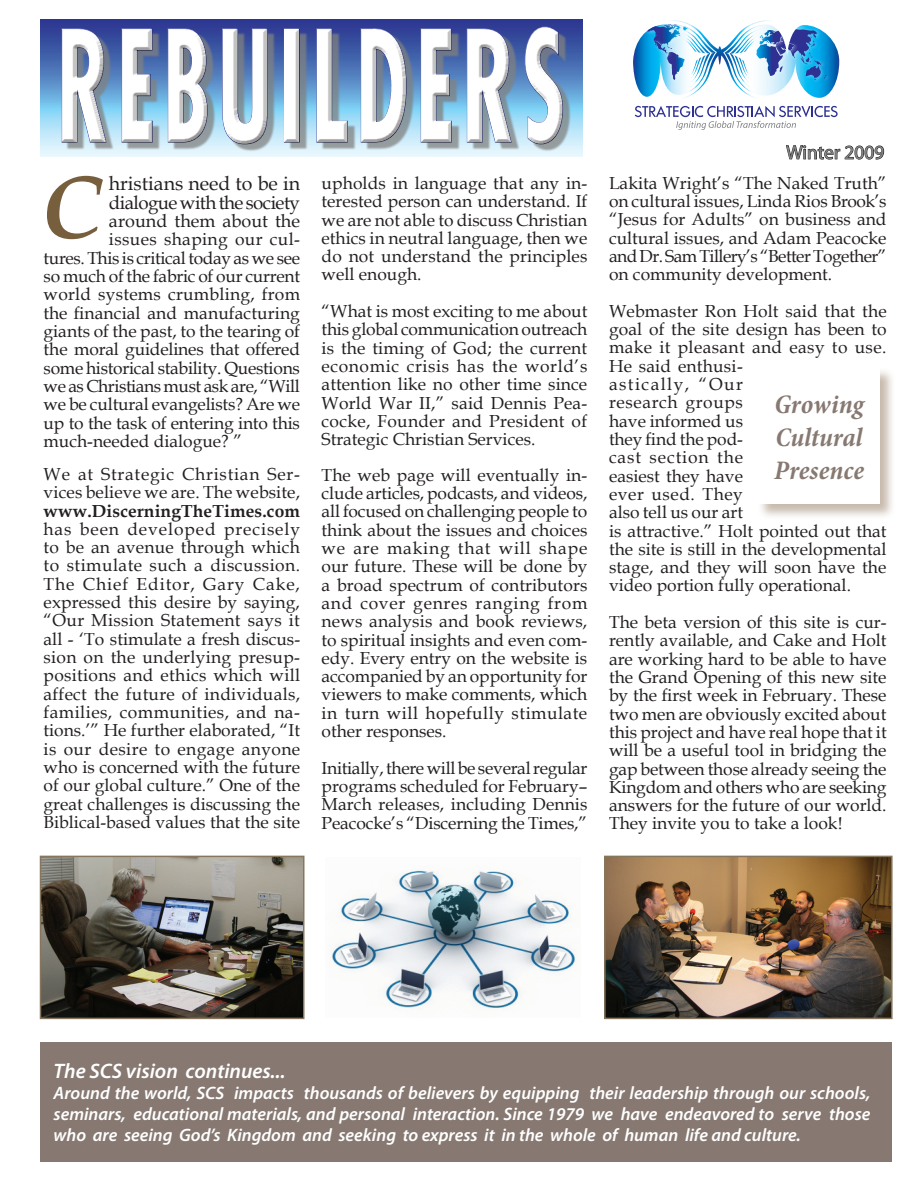
<style>
.page{position:relative;width:918px;height:1188px;background:#fff}
.page>*{position:absolute;margin:0;border:0;box-sizing:border-box;transform-origin:0 0}
.t1{font:700 condensed 149.85px "Futura";letter-spacing:.07em;color:#fff;scale:.67 1}
.t2{font:italic 700 90px "Book Antiqua";color:#775e3c}
.t3{font:italic 700 condensed 27px/33px "Minion Pro";letter-spacing:-.005em;color:#877972;text-align:justify}
.t4{font:italic 600 21px "Myriad Pro";color:#fff}
.t5{font:19.5px "Book Antiqua";color:#231f20}
.t6{font:19.5px "Myriad Pro";color:#808180}
.t7{font:18.75px "Book Antiqua";letter-spacing:-.03em;color:#231f20}
.t8{font:italic 600 18px/21px "Myriad Pro";color:#fff;text-align:justify}
.t9{font:18px "Book Antiqua";letter-spacing:.005em;color:#231f20}
.t10{font:17.4px/18.3px "Book Antiqua";color:#231f20;text-align:justify}
.t11{font:700 17.4px "Book Antiqua";letter-spacing:.005em;color:#231f20}
</style>
<div class="page">
<svg style="left:786px;top:145px;width:98px;height:15px"></svg>
<div style="left:40px;top:1042px;width:852px;height:120px;background:#877972"></div>
<svg style="left:633px;top:20px;width:206px;height:110px"></svg>
<div style="left:757px;top:368px;width:139px;height:152px;background:#91775d;opacity:.5"></div>
<div style="left:758px;top:368px;width:122px;height:136px;background:#fff"></div>
<img style="left:331px;top:870px;width:245px;height:138px">
<img style="left:43px;top:859px;width:258px;height:157px">
<div style="left:40px;top:856px;width:264px;height:163px;border:2px solid #86765d"></div>
<img style="left:607px;top:859px;width:283px;height:157px">
<div style="left:604px;top:856px;width:289px;height:163px;border:2px solid #86765d"></div>
<svg style="left:40px;top:19px;width:542px;height:138px;background:#859fcd"></svg>
<div style="left:67px;top:31px;width:504px;height:121px;background:#808180;opacity:.75"></div>
<div style="left:58px;top:23px;width:509px;height:121px;background:#2f3c94"></div>
<div style="left:58px;top:27px;width:509px;height:121px;background:#231f20;opacity:.75"></div>
<h1 class="t1" style="left:57px;top:-6px;width:761px">REBUILDERS</h1>
<h2 class="t2" style="left:41px;top:145px;width:63px">C</h2>
<p class="t5" style="left:109px;top:170px;width:193px">hristians need to be in</p>
<p class="t7" style="left:109px;top:189px;width:193px">dialogue with the society</p>
<p class="t9" style="left:109px;top:208px;width:193px">around them about the</p>
<p class="t10" style="left:44px;top:230px;width:258px;text-indent:65px">issues shaping our cul&shy;tures. This is critical today as we see so much of the fabric of our current world systems crumbling, from the financial and manufacturing giants of the past, to the tearing of the moral guidelines that offered some historical stability. Questions we as Christians must ask are, “Will we be cultural evangelists? Are we up to the task of entering into this much-needed dialogue? ”</p>
<p class="t10" style="left:44px;top:464px;width:258px">We at Strategic Christian Ser&shy;vices believe we are. The website,</p>
<p class="t11" style="left:44px;top:499px;width:258px">www.DiscerningTheTimes.com</p>
<p class="t10" style="left:44px;top:519px;width:258px">has been developed precisely to be an avenue through which to stimulate such a discussion.<br>The Chief Editor, Gary Cake, expressed this desire by saying, “Our Mission Statement says it all - ‘To stimulate a fresh discus&shy;sion on the underlying presup&shy;positions and ethics which will affect the future of individuals, families, communities, and na&shy;tions.’” He further elaborated, “It is our desire to engage anyone who is concerned with the future of our global culture.” One of the great challenges is discussing the Biblical-based values that the site</p>
<p class="t10" style="left:322px;top:173px;width:267px">upholds in language that any in&shy;terested person can understand. If we are not able to discuss Christian ethics in neutral language, then we do not understand the principles well enough.</p>
<p class="t10" style="left:322px;top:302px;width:267px">“What is most exciting to me about this global communication outreach is the timing of God; the current economic crisis has the world’s attention like no other time since World War II,” said Dennis Pea&shy;cocke, Founder and President of Strategic Christian Services.</p>
<p class="t10" style="left:322px;top:465px;width:267px">The web page will eventually in&shy;clude articles, podcasts, and videos, all focused on challenging people to think about the issues and choices we are making that will shape our future. These will be done by a broad spectrum of contributors and cover genres ranging from news analysis and book reviews, to spiritual insights and even com&shy;edy. Every entry on the website is accompanied by an opportunity for viewers to make comments, which in turn will hopefully stimulate other responses.</p>
<p class="t10" style="left:322px;top:758px;width:267px">Initially, there will be several regular programs scheduled for February– March releases, including Dennis Peacocke’s “Discerning the Times,”</p>
<p class="t6" style="left:786px;top:142px;width:100px">Winter 2009</p>
<p class="t10" style="left:609px;top:173px;width:279px">Lakita Wright’s “The Naked Truth” on cultural issues, Linda Rios Brook’s “Jesus for Adults” on business and cultural issues, and Adam Peacocke and Dr. Sam Tillery’s “Better Together” on community development.</p>
<p class="t10" style="left:609px;top:301px;width:279px;text-align:left">Webmaster Ron Holt said that the goal of the site design has been to make it pleasant and easy to use.<br>He said enthusi-<br>astically, “Our<br>research groups<br>have informed us<br>they find the pod-<br>cast section the<br>easiest they have<br>ever used. They<br>also tell us our art<br>is attractive.” Holt pointed out that the site is still in the developmental stage, and they will soon have the video portion fully operational.</p>
<p class="t10" style="left:609px;top:613px;width:279px">The beta version of this site is cur&shy;rently available, and Cake and Holt are working hard to be able to have the Grand Opening of this new site by the first week in February. These two men are obviously excited about this project and have real hope that it will be a useful tool in bridging the gap between those already seeing the Kingdom and others who are seeking answers for the future of our world.<br>They invite you to take a look!</p>
<h3 class="t3" style="left:774px;top:388px;width:91px">Growing Cultural Presence</h3>
<p class="t4" style="left:54px;top:1058px;width:234px">The SCS vision continues...</p>
<p class="t8" style="left:54px;top:1082px;width:818px">Around the world, SCS impacts thousands of believers by equipping their leadership through our schools, seminars, educational materials, and personal interaction. Since 1979 we have endeavored to serve those who are seeing God’s Kingdom and seeking to express it in the whole of human life and culture.</p>
</div>
